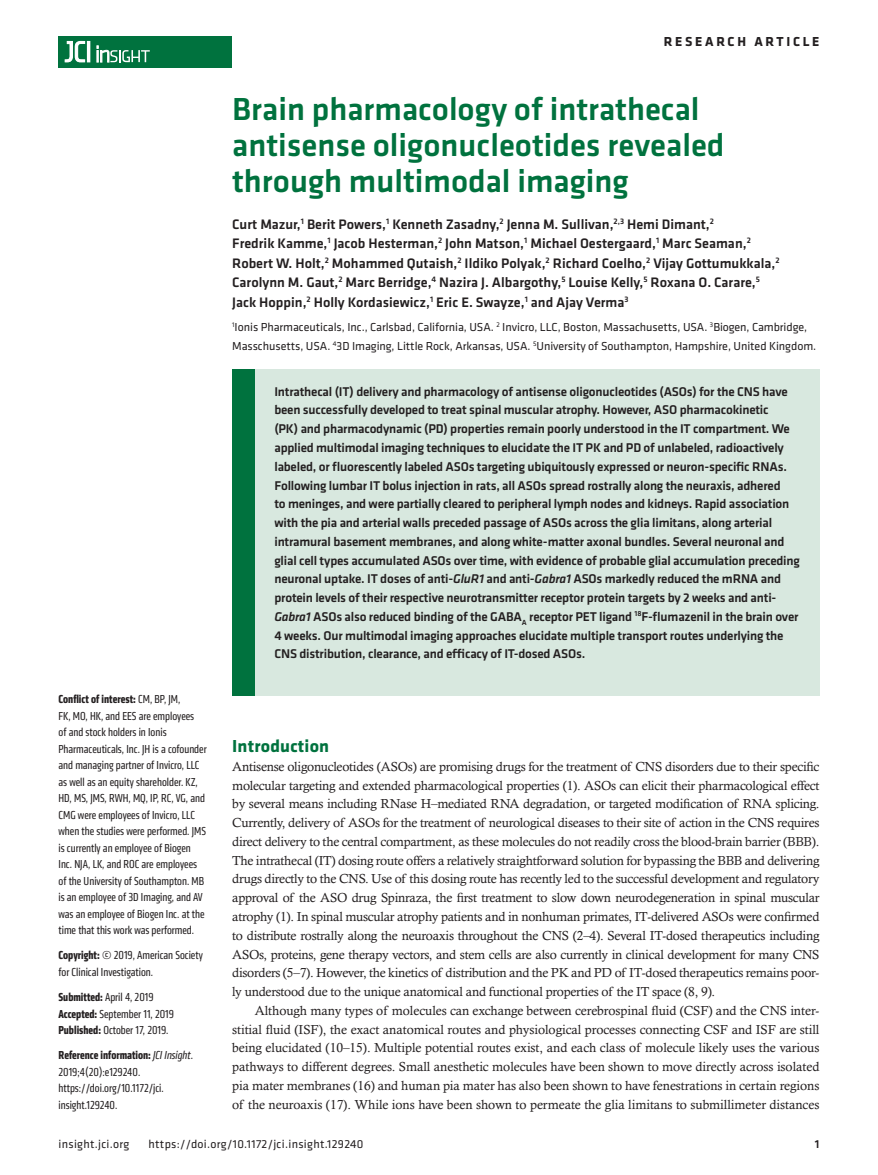
<style>
.page{position:relative;width:878px;height:1175px;background:#fff}
.page>*{position:absolute;margin:0;border:0;box-sizing:border-box;transform-origin:0 0}
.t1{font:500 33px/36px "Klavika Basic";color:#00723e}
.t2{font:700 18px "Klavika";letter-spacing:.01em;color:#00723e}
.t3{font:500 14.25px/19.5px "Klavika Basic";color:#231f20}
.t4{font:700 13.5px "Klavika Basic";letter-spacing:.2em;color:#231f20}
.t5{font:13.2px/18.8px "Calisto MT Std";letter-spacing:-.005em;color:#231f20;text-align:justify}
.t6{font:500 13.2px/18.8px "Klavika Basic";letter-spacing:-.015em;color:#231f20}
.t7{font:condensed 12px/16.5px "Klavika";color:#231f20}
.t8{font:12px/19.5px "Klavika";letter-spacing:-.005em;color:#231f20}
.t9{font:12px "Klavika Basic";letter-spacing:.025em;color:#231f20}
.t10{font:500 12px "Klavika Basic";color:#231f20}
.s1{font-weight:700}
.s2{font-style:italic}
</style>
<div class="page">
<div style="left:59px;top:36px;width:173px;height:31px;background:#00723e"></div>
<hr style="left:87px;top:41px;width:3px;height:21px;background:#fff">
<svg style="left:64px;top:41px;width:21px;height:22px"></svg>
<svg style="left:97px;top:46px;width:53px;height:16px"></svg>
<div style="left:232px;top:369px;width:587px;height:327px;background:#d8e8df"></div>
<div style="left:232px;top:369px;width:22px;height:327px;background:#00723e"></div>
<p class="t4" style="left:663px;top:32px;width:157px">RESEARCH ARTICLE</p>
<h1 class="t1" style="left:232px;top:91px;width:493px">Brain pharmacology of intrathecal antisense oligonucleotides revealed through multimodal imaging</h1>
<p class="t3" style="left:232px;top:214px;width:549px">Curt Mazur,<sup>1</sup> Berit Powers,<sup>1</sup> Kenneth Zasadny,<sup>2</sup> Jenna M. Sullivan,<sup>2,3</sup> Hemi Dimant,<sup>2<br></sup>Fredrik Kamme,<sup>1</sup> Jacob Hesterman,<sup>2</sup> John Matson,<sup>1</sup> Michael Oestergaard,<sup>1</sup> Marc Seaman,<sup>2<br></sup>Robert W. Holt,<sup>2</sup> Mohammed Qutaish,<sup>2</sup> Ildiko Polyak,<sup>2</sup> Richard Coelho,<sup>2</sup> Vijay Gottumukkala,<sup>2<br></sup>Carolynn M. Gaut,<sup>2</sup> Marc Berridge,<sup>4</sup> Nazira J. Albargothy,<sup>5</sup> Louise Kelly,<sup>5</sup> Roxana O. Carare,<sup>5<br></sup>Jack Hoppin,<sup>2</sup> Holly Kordasiewicz,<sup>1</sup> Eric E. Swayze,<sup>1</sup> and Ajay Verma<sup>3</sup></p>
<p class="t8" style="left:232px;top:316px;width:585px"><sup>1</sup>Ionis Pharmaceuticals, Inc., Carlsbad, California, USA. <sup>2</sup> Invicro, LLC, Boston, Massachusetts, USA. <sup>3</sup>Biogen, Cambridge,<br>Masschusetts, USA. <sup>4</sup>3D Imaging, Little Rock, Arkansas, USA. <sup>5</sup>University of Southampton, Hampshire, United Kingdom.</p>
<p class="t7" style="left:59px;top:691px;width:150px"><span class="s1">Conflict of interest:</span> CM, BP, JM,<br>FK, MO, HK, and EES are employees<br>of and stock holders in Ionis Pharmaceuticals, Inc. JH is a cofounder and managing partner of Invicro, LLC as well as an equity shareholder. KZ, HD, MS, JMS, RWH, MQ, IP, RC, VG, and CMG were employees of Invicro, LLC when the studies were performed. JMS is currently an employee of Biogen Inc. NJA, LK, and ROC are employees of the University of Southampton. MB is an employee of 3D Imaging, and AV was an employee of Biogen Inc. at the time that this work was performed.</p>
<p class="t7" style="left:59px;top:947px;width:146px"><span class="s1">Copyright:</span> © 2019, American Society for Clinical Investigation.</p>
<p class="t7" style="left:59px;top:988px;width:117px"><span class="s1">Submitted:</span> April 4, 2019<br><span class="s1">Accepted:</span> September 11, 2019<br><span class="s1">Published:</span> October 17, 2019.</p>
<p class="t7" style="left:59px;top:1046px;width:136px"><span class="s1">Reference information:</span> <span class="s2">JCI Insight</span>.<br>2019;4(20):e129240. https://doi.org/10.1172/jci. insight.129240.</p>
<p class="t6" style="left:274px;top:381px;width:527px">Intrathecal (IT) delivery and pharmacology of antisense oligonucleotides (ASOs) for the CNS have been successfully developed to treat spinal muscular atrophy. However, ASO pharmacokinetic<br>(PK) and pharmacodynamic (PD) properties remain poorly understood in the IT compartment. We applied multimodal imaging techniques to elucidate the IT PK and PD of unlabeled, radioactively labeled, or fluorescently labeled ASOs targeting ubiquitously expressed or neuron-specific RNAs.<br>Following lumbar IT bolus injection in rats, all ASOs spread rostrally along the neuraxis, adhered<br>to meninges, and were partially cleared to peripheral lymph nodes and kidneys. Rapid association with the pia and arterial walls preceded passage of ASOs across the glia limitans, along arterial intramural basement membranes, and along white-matter axonal bundles. Several neuronal and glial cell types accumulated ASOs over time, with evidence of probable glial accumulation preceding neuronal uptake. IT doses of anti-<span class="s2">GluR1</span> and anti-<span class="s2">Gabra1</span> ASOs markedly reduced the mRNA and protein levels of their respective neurotransmitter receptor protein targets by 2 weeks and anti-<span class="s2">Gabra1</span> ASOs also reduced binding of the GABA<sub>A</sub> receptor PET ligand <sup>18</sup>F-flumazenil in the brain over 4 weeks. Our multimodal imaging approaches elucidate multiple transport routes underlying the CNS distribution, clearance, and efficacy of IT-dosed ASOs.</p>
<h2 class="t2" style="left:232px;top:733px;width:98px">Introduction</h2>
<p class="t5" style="left:232px;top:757px;width:588px">Antisense oligonucleotides (ASOs) are promising drugs for the treatment of CNS disorders due to their specific molecular targeting and extended pharmacological properties (1). ASOs can elicit their pharmacological effect by several means including RNase H–mediated RNA degradation, or targeted modification of RNA splicing.<br>Currently, delivery of ASOs for the treatment of neurological diseases to their site of action in the CNS requires direct delivery to the central compartment, as these molecules do not readily cross the blood-brain barrier (BBB).<br>The intrathecal (IT) dosing route offers a relatively straightforward solution for bypassing the BBB and delivering drugs directly to the CNS. Use of this dosing route has recently led to the successful development and regulatory approval of the ASO drug Spinraza, the first treatment to slow down neurodegeneration in spinal muscular atrophy (1). In spinal muscular atrophy patients and in nonhuman primates, IT-delivered ASOs were confirmed to distribute rostrally along the neuroaxis throughout the CNS (2–4). Several IT-dosed therapeutics including ASOs, proteins, gene therapy vectors, and stem cells are also currently in clinical development for many CNS disorders (5–7). However, the kinetics of distribution and the PK and PD of IT-dosed therapeutics remains poor&shy;ly understood due to the unique anatomical and functional properties of the IT space (8, 9).</p>
<p class="t5" style="left:232px;top:1001px;width:588px;text-indent:22px">Although many types of molecules can exchange between cerebrospinal fluid (CSF) and the CNS inter&shy;stitial fluid (ISF), the exact anatomical routes and physiological processes connecting CSF and ISF are still being elucidated (10–15). Multiple potential routes exist, and each class of molecule likely uses the various pathways to different degrees. Small anesthetic molecules have been shown to move directly across isolated pia mater membranes (16) and human pia mater has also been shown to have fenestrations in certain regions of the neuroaxis (17). While ions have been shown to permeate the glia limitans to submillimeter distances</p>
<p class="t9" style="left:58px;top:1135px;width:72px">insight.jci.org</p>
<p class="t9" style="left:148px;top:1135px;width:216px">https://doi.org/10.1172/jci.insight.129240</p>
<p class="t10" style="left:814px;top:1135px;width:6px">1</p>
</div>
